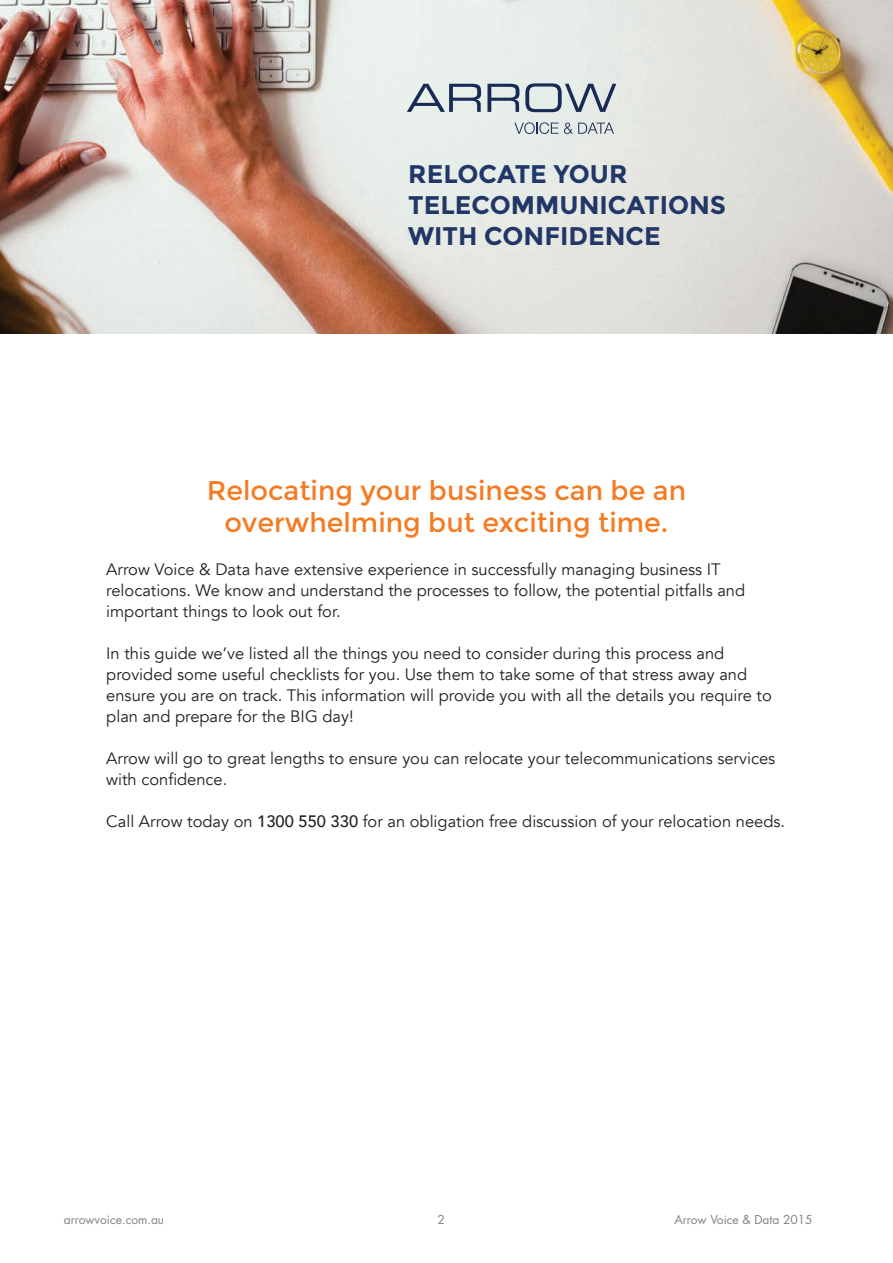
<style>
.page{position:relative;width:893px;height:1263px;background:#fff}
.page>*{position:absolute;margin:0;border:0;box-sizing:border-box;transform-origin:0 0}
.t1{font:27px/32.4px "Montserrat";color:#f47b21;text-align:center}
.t2{font:700 25.5px/30.6px "Montserrat";color:#213767}
.t3{font:16.5px/21px "Avenir";color:#231f20}
.t4{font:12px "Futura Std";color:#808285}
.s1{font-weight:500}
</style>
<div class="page">
<img style="left:0;top:0;width:893px;height:333px">
<svg style="left:407px;top:84px;width:74px;height:28px;background:#a8b2bc"></svg>
<svg style="left:487px;top:84px;width:32px;height:28px"></svg>
<svg style="left:525px;top:83px;width:91px;height:29px;background:#a9b3bc"></svg>
<svg style="left:514px;top:122px;width:100px;height:12px"></svg>
<h2 class="t2" style="left:408px;top:159px;width:319px">RELOCATE YOUR<br>TELECOMMUNICATIONS<br>WITH CONFIDENCE</h2>
<h1 class="t1" style="left:207px;top:474px;width:481px">Relocating your business can be an overwhelming but exciting time.</h1>
<p class="t3" style="left:106px;top:559px;width:640px">Arrow Voice &amp; Data have extensive experience in successfully managing business IT relocations. We know and understand the processes to follow, the potential pitfalls and important things to look out for.</p>
<p class="t3" style="left:106px;top:643px;width:667px">In this guide we’ve listed all the things you need to consider during this process and provided some useful checklists for you. Use them to take some of that stress away and ensure you are on track. This information will provide you with all the details you require to plan and prepare for the BIG day!</p>
<p class="t3" style="left:106px;top:748px;width:670px">Arrow will go to great lengths to ensure you can relocate your telecommunications services with confidence.</p>
<p class="t3" style="left:106px;top:811px;width:680px">Call Arrow today on <span class="s1">1300 550 330</span> for an obligation free discussion of your relocation needs.</p>
<p class="t4" style="left:64px;top:1212px;width:102px">arrowvoice.com.au</p>
<p class="t4" style="left:437px;top:1212px;width:9px">2</p>
<p class="t4" style="left:674px;top:1212px;width:140px">Arrow Voice &amp; Data 2015</p>
</div>
